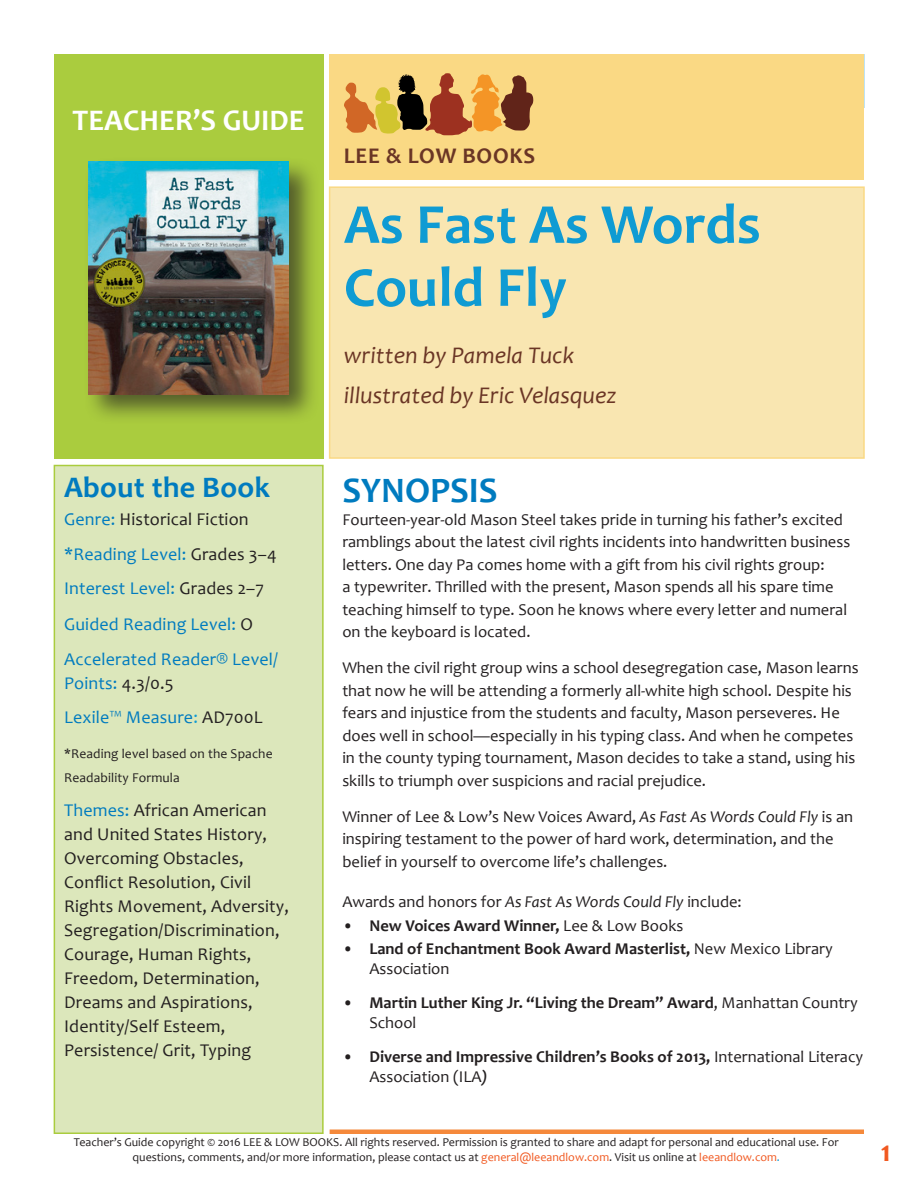
<style>
.page{position:relative;width:918px;height:1188px;background:#fff}
.page>*{position:absolute;margin:0;border:0;box-sizing:border-box;transform-origin:0 0}
.Book_Title_page_1{font:700 57px/63px "Candara";color:#0f9bd3}
.Blue_Single_Column_H{font:700 36px "Candara";color:#007bbf}
.t1{font:700 30px "Candara";color:#fff}
.blue_running_heads{font:700 30px "Candara";letter-spacing:.01em;color:#007bbf}
.t2{font:700 30px "Candara";color:#f15921}
.t3{font:italic 24px "Candara";color:#6a3525}
.t4{font:700 22.5px "Candara";letter-spacing:.03em;color:#6a3525}
.t5{font:18px/24px "Candara";letter-spacing:.01em;color:#231f20}
.t6{font:18px/24px "Candara";letter-spacing:.01em;color:#007bbf}
.text{font:16.5px/22.5px "Candara";color:#231f20}
.t7{font:700 16.5px/20.2px "Candara";color:#231f20}
.t8{font:13.5px/24px "Candara";letter-spacing:.01em;color:#231f20}
.t9{font:12px/14.4px "Candara";color:#231f20;text-align:center}
.s1{color:#007bbf}
.s2{color:#231f20}
.s3{color:#0f9bd3}
.s4{font-style:italic}
.s5{font-weight:400}
.s6{color:#f15921}
</style>
<div class="page">
<hr style="left:330px;top:1130px;width:534px;height:4px;background:#f5893b">
<div style="left:330px;top:54px;width:534px;height:126px;background:#fad984"></div>
<svg style="left:344px;top:73px;width:189px;height:62px"></svg>
<div style="left:54px;top:54px;width:270px;height:405px;background:#aacc3e"></div>
<div style="left:54px;top:466px;width:269px;height:667px;background:#dce7bb"></div>
<div style="left:54px;top:465px;width:270px;height:669px;border:2px solid #aacc3e"></div>
<div style="left:330px;top:187px;width:534px;height:271px;background:#f9e6b1"></div>
<div style="left:329px;top:186px;width:536px;height:273px;border:2px solid #fad984"></div>
<div style="left:83px;top:156px;width:237px;height:269px;background:#231f20;opacity:.65"></div>
<img style="left:89px;top:162px;width:200px;height:232px">
<p class="t1" style="left:73px;top:101px;width:234px">TEACHER’S GUIDE</p>
<p class="t4" style="left:344px;top:141px;width:193px">LEE &amp; LOW BOOKS</p>
<p class="Book_Title_page_1" style="left:344px;top:192px;width:418px">As Fast As Words<br>Could Fly</p>
<p class="t3" style="left:344px;top:340px;width:232px">written by Pamela Tuck</p>
<p class="t3" style="left:344px;top:380px;width:274px">illustrated by Eric Velasquez</p>
<p class="blue_running_heads" style="left:64px;top:468px;width:207px">About the Book</p>
<p class="t5" style="left:64px;top:507px;width:186px"><span class="s1">Genre:</span> Historical Fiction</p>
<p class="t6" style="left:64px;top:542px;width:214px">*Reading Level: <span class="s2">Grades 3–4</span></p>
<p class="t6" style="left:64px;top:576px;width:201px">Interest Level: <span class="s2">Grades 2–7</span></p>
<p class="t6" style="left:64px;top:612px;width:190px">Guided Reading Level: <span class="s2">O</span></p>
<p class="t6" style="left:64px;top:647px;width:215px">Accelerated Reader® Level/<br>Points: <span class="s2">4.3/0.5</span></p>
<p class="t6" style="left:64px;top:705px;width:200px">Lexile™ Measure<span class="s3">:</span> <span class="s2">AD700L</span></p>
<p class="t8" style="left:64px;top:741px;width:210px">*Reading level based on the Spache<br>Readability Formula</p>
<p class="t5" style="left:64px;top:798px;width:226px"><span class="s1">Themes:</span> African American and United States History,<br>Overcoming Obstacles,<br>Conflict Resolution, Civil<br>Rights Movement, Adversity,<br>Segregation/Discrimination,<br>Courage, Human Rights,<br>Freedom, Determination,<br>Dreams and Aspirations,<br>Identity/Self Esteem,<br>Persistence/ Grit, Typing</p>
<p class="Blue_Single_Column_H" style="left:342px;top:467px;width:157px">SYNOPSIS</p>
<p class="text" style="left:342px;top:508px;width:509px">Fourteen-year-old Mason Steel takes pride in turning his father’s excited ramblings about the latest civil rights incidents into handwritten business letters. One day Pa comes home with a gift from his civil rights group:<br>a typewriter. Thrilled with the present, Mason spends all his spare time teaching himself to type. Soon he knows where every letter and numeral on the keyboard is located.</p>
<p class="text" style="left:342px;top:657px;width:518px">When the civil right group wins a school desegregation case, Mason learns that now he will be attending a formerly all-white high school. Despite his fears and injustice from the students and faculty, Mason perseveres. He does well in school—especially in his typing class. And when he competes in the county typing tournament, Mason decides to take a stand, using his skills to triumph over suspicions and racial prejudice.</p>
<p class="text" style="left:342px;top:805px;width:512px">Winner of Lee &amp; Low’s New Voices Award, <span class="s4">As Fast As Words Could Fly</span> is an inspiring testament to the power of hard work, determination, and the belief in yourself to overcome life’s challenges.</p>
<p class="text" style="left:342px;top:891px;width:401px">Awards and honors for <span class="s4">As Fast As Words Could Fly</span> include:</p>
<p class="t7" style="left:342px;top:916px;width:342px">• New Voices Award Winner, <span class="s5">Lee &amp; Low Books</span></p>
<p class="t7" style="left:369px;top:938px;width:465px;text-indent:-27px">• Land of Enchantment Book Award Masterlist, <span class="s5">New Mexico Library<br>Association</span></p>
<p class="t7" style="left:369px;top:992px;width:490px;text-indent:-27px">• Martin Luther King Jr. “Living the Dream” Award<span class="s5">, Manhattan Country<br>School</span></p>
<p class="t7" style="left:369px;top:1046px;width:495px;text-indent:-27px">• Diverse and Impressive Children’s Books of 2013, <span class="s5">International Literacy<br>Association (ILA</span><span class="s4">)</span></p>
<p class="t9" style="left:74px;top:1135px;width:766px">Teacher’s Guide copyright © 2016 LEE &amp; LOW BOOKS. All rights reserved. Permission is granted to share and adapt for personal and educational use. For questions, comments, and/or more information, please contact us at <span class="s6">general@leeandlow.com</span>. Visit us online at <span class="s6">leeandlow.com</span><span class="s3">.</span></p>
<p class="t2" style="left:881px;top:1133px;width:12px">1</p>
</div>
